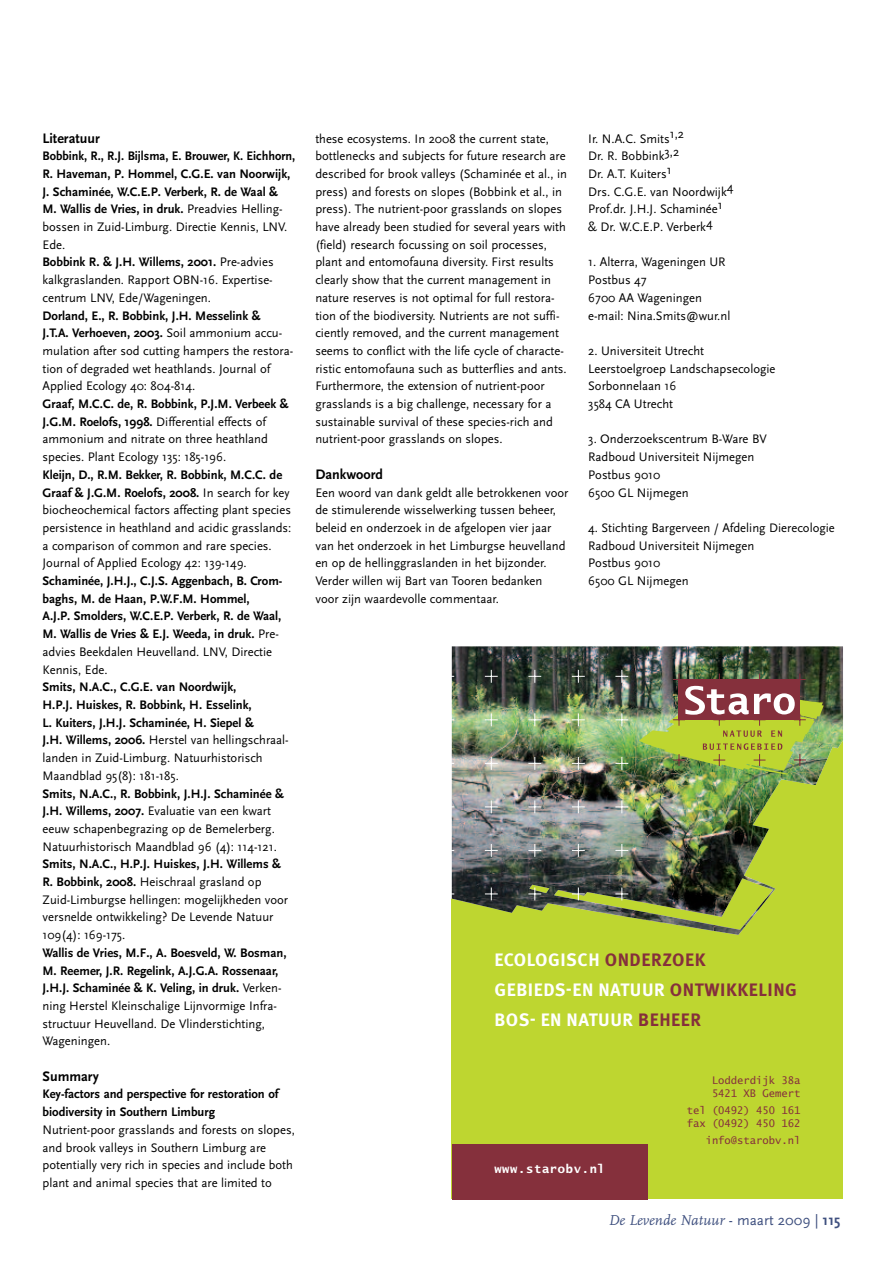
<style>
.page{position:relative;width:893px;height:1263px;background:#fff}
.page>*{position:absolute;margin:0;border:0;box-sizing:border-box;transform-origin:0 0}
.t1{font:18px/30px "Meta Pro Bold+VCYOBM";color:#fff}
.t2{font:italic 15px "FF Scala";color:#3f507f}
.t3{font:700 14.4px "Scala Sans";color:#000}
.t4{font:12.9px/17.7px "Scala Sans";color:#000}
.t5{font:700 12.9px/17.7px "Scala Sans";color:#000}
.t6{font:700 12.9px/17.7px "Scala Sans";color:#000;scale:.95 1}
.t7{font:12px "Lucida Sans Typewriter Std Bd+JJPQRQ";letter-spacing:.06em;color:#fff}
.t8{font:10.5px/12.9px "Lucida Sans Typewriter Std+ICRMJE";color:#85303c}
.s1{font-weight:400}
.s2{font-weight:700}
.s3{color:#85303c}
.s4{font-family:"Scala Sans";font-style:normal}
.s5{font-family:"Scala Sans";font-weight:700;font-style:normal}
</style>
<div class="page">
<div style="left:452px;top:646px;width:391px;height:553px;background:#bed630"></div>
<img style="left:452px;top:646px;width:391px;height:289px">
<svg style="left:485px;top:670px;width:13px;height:13px"></svg>
<svg style="left:485px;top:713px;width:13px;height:13px"></svg>
<svg style="left:485px;top:757px;width:13px;height:13px"></svg>
<svg style="left:485px;top:800px;width:13px;height:13px"></svg>
<svg style="left:485px;top:844px;width:13px;height:13px"></svg>
<svg style="left:485px;top:887px;width:13px;height:13px"></svg>
<svg style="left:485px;top:931px;width:13px;height:4px"></svg>
<svg style="left:528px;top:670px;width:13px;height:13px"></svg>
<svg style="left:528px;top:713px;width:13px;height:13px"></svg>
<svg style="left:528px;top:757px;width:13px;height:13px"></svg>
<svg style="left:528px;top:800px;width:13px;height:13px"></svg>
<svg style="left:528px;top:844px;width:13px;height:13px"></svg>
<svg style="left:528px;top:887px;width:13px;height:13px"></svg>
<svg style="left:528px;top:931px;width:13px;height:4px"></svg>
<svg style="left:572px;top:670px;width:13px;height:13px"></svg>
<svg style="left:572px;top:713px;width:13px;height:13px"></svg>
<svg style="left:572px;top:757px;width:13px;height:13px"></svg>
<svg style="left:572px;top:800px;width:13px;height:13px"></svg>
<svg style="left:572px;top:844px;width:13px;height:13px"></svg>
<svg style="left:572px;top:887px;width:13px;height:13px"></svg>
<svg style="left:572px;top:931px;width:13px;height:4px"></svg>
<svg style="left:615px;top:670px;width:13px;height:13px"></svg>
<svg style="left:615px;top:713px;width:13px;height:13px"></svg>
<svg style="left:615px;top:757px;width:13px;height:13px"></svg>
<svg style="left:615px;top:800px;width:13px;height:13px"></svg>
<svg style="left:615px;top:844px;width:13px;height:13px"></svg>
<svg style="left:615px;top:887px;width:13px;height:13px"></svg>
<svg style="left:615px;top:931px;width:13px;height:4px"></svg>
<svg style="left:659px;top:800px;width:7px;height:13px"></svg>
<svg style="left:659px;top:844px;width:7px;height:13px"></svg>
<svg style="left:659px;top:887px;width:7px;height:13px"></svg>
<svg style="left:659px;top:931px;width:7px;height:4px"></svg>
<img style="left:639px;top:670px;width:185px;height:105px">
<svg style="left:709px;top:800px;width:1px;height:13px"></svg>
<svg style="left:709px;top:844px;width:1px;height:13px"></svg>
<svg style="left:709px;top:887px;width:1px;height:13px"></svg>
<div style="left:452px;top:1144px;width:195px;height:55px;background:#85303c"></div>
<p class="t3" style="left:43px;top:129px;width:59px">Literatuur</p>
<p class="t6" style="left:43px;top:147px;width:267px">Bobbink, R., R.J. Bijlsma, E. Brouwer, K. Eichhorn, R. Haveman, P. Hommel, C.G.E. van Noorwijk, J. Schaminée, W.C.E.P. Verberk, R. de Waal &amp; M. Wallis de Vries, in druk. <span class="s1">Preadvies Helling&shy;bossen in Zuid-Limburg. Directie Kennis, LNV.<br>Ede.<br></span>Bobbink R. &amp; J.H. Willems, 2001. <span class="s1">Pre-advies kalkgraslanden. Rapport OBN-16. Expertise&shy;centrum LNV, Ede/Wageningen.</span></p>
<p class="t4" style="left:43px;top:306px;width:252px"><span class="s2">Dorland, E., R. Bobbink, J.H. Messelink &amp;<br>J.T.A. Verhoeven, 2003.</span> Soil ammonium accu&shy;mulation after sod cutting hampers the restora&shy;tion of degraded wet heathlands. Journal of Applied Ecology 40: 804-814.</p>
<p class="t4" style="left:43px;top:395px;width:248px"><span class="s2">Graaf, M.C.C. de, R. Bobbink, P.J.M. Verbeek &amp; J.G.M. Roelofs, 1998.</span> Differential effects of ammonium and nitrate on three heathland species. Plant Ecology 135: 185-196.</p>
<p class="t4" style="left:43px;top:465px;width:250px"><span class="s2">Kleijn, D., R.M. Bekker, R. Bobbink, M.C.C. de Graaf &amp; J.G.M. Roelofs, 2008.</span> In search for key biocheochemical factors affecting plant species persistence in heathland and acidic grasslands: a comparison of common and rare species.<br>Journal of Applied Ecology 42: 139-149.</p>
<p class="t5" style="left:43px;top:572px;width:241px">Schaminée, J.H.J., C.J.S. Aggenbach, B. Crom&shy;baghs, M. de Haan, P.W.F.M. Hommel,<br>A.J.P. Smolders, W.C.E.P. Verberk, R. de Waal, M. Wallis de Vries &amp; E.J. Weeda, in druk. <span class="s1">Pre&shy;advies Beekdalen Heuvelland. LNV, Directie Kennis, Ede.</span></p>
<p class="t5" style="left:43px;top:678px;width:248px">Smits, N.A.C., C.G.E. van Noordwijk,<br>H.P.J. Huiskes, R. Bobbink, H. Esselink,<br>L. Kuiters, J.H.J. Schaminée, H. Siepel &amp;<br>J.H. Willems, 2006. <span class="s1">Herstel van hellingschraal&shy;landen in Zuid-Limburg. Natuurhistorisch Maandblad 95(8): 181-185.</span></p>
<p class="t4" style="left:43px;top:784px;width:243px"><span class="s2">Smits, N.A.C., R. Bobbink, J.H.J. Schaminée &amp; J.H. Willems, 2007.</span> Evaluatie van een kwart eeuw schapenbegrazing op de Bemelerberg.<br>Natuurhistorisch Maandblad 96 (4): 114-121.</p>
<p class="t4" style="left:43px;top:855px;width:247px"><span class="s2">Smits, N.A.C., H.P.J. Huiskes, J.H. Willems &amp; R. Bobbink, 2008.</span> Heischraal grasland op Zuid-Limburgse hellingen: mogelijkheden voor versnelde ontwikkeling? De Levende Natuur 109(4): 169-175.</p>
<p class="t5" style="left:43px;top:943px;width:246px">Wallis de Vries, M.F., A. Boesveld, W. Bosman, M. Reemer, J.R. Regelink, A.J.G.A. Rossenaar, J.H.J. Schaminée &amp; K. Veling, in druk. <span class="s1">Verken&shy;ning Herstel Kleinschalige Lijnvormige Infra&shy;structuur Heuvelland. De Vlinderstichting, Wageningen.</span></p>
<p class="t3" style="left:43px;top:1067px;width:58px">Summary</p>
<p class="t5" style="left:43px;top:1085px;width:237px">Key-factors and perspective for restoration of biodiversity in Southern Limburg</p>
<p class="t4" style="left:43px;top:1120px;width:254px">Nutrient-poor grasslands and forests on slopes, and brook valleys in Southern Limburg are potentially very rich in species and include both plant and animal species that are limited to</p>
<p class="t4" style="left:315px;top:129px;width:253px">these ecosystems. In 2008 the current state, bottlenecks and subjects for future research are described for brook valleys (Schaminée et al., in press) and forests on slopes (Bobbink et al., in press). The nutrient-poor grasslands on slopes have already been studied for several years with (field) research focussing on soil processes, plant and entomofauna diversity. First results clearly show that the current management in nature reserves is not optimal for full restora&shy;tion of the biodiversity. Nutrients are not suffi&shy;ciently removed, and the current management seems to conflict with the life cycle of characte&shy;ristic entomofauna such as butterflies and ants.<br>Furthermore, the extension of nutrient-poor grasslands is a big challenge, necessary for a sustainable survival of these species-rich and nutrient-poor grasslands on slopes.</p>
<p class="t3" style="left:315px;top:465px;width:69px">Dankwoord</p>
<p class="t4" style="left:315px;top:483px;width:255px">Een woord van dank geldt alle betrokkenen voor de stimulerende wisselwerking tussen beheer, beleid en onderzoek in de afgelopen vier jaar van het onderzoek in het Limburgse heuvelland en op de hellinggraslanden in het bijzonder.<br>Verder willen wij Bart van Tooren bedanken voor zijn waardevolle commentaar.</p>
<p class="t4" style="left:588px;top:129px;width:147px">Ir. N.A.C. Smits1,2<br>Dr. R. Bobbink3,2<br>Dr. A.T. Kuiters1<br>Drs. C.G.E. van Noordwijk4<br>Prof.dr. J.H.J. Schaminée1 &amp; Dr. W.C.E.P. Verberk4</p>
<p class="t4" style="left:588px;top:253px;width:144px">1. Alterra, Wageningen UR<br>Postbus 47<br>6700 AA Wageningen e-mail: Nina.Smits@wur.nl</p>
<p class="t4" style="left:588px;top:342px;width:189px">2. Universiteit Utrecht<br>Leerstoelgroep Landschapsecologie<br>Sorbonnelaan 16<br>3584 CA Utrecht</p>
<p class="t4" style="left:588px;top:430px;width:180px">3. Onderzoekscentrum B-Ware BV<br>Radboud Universiteit Nijmegen<br>Postbus 9010<br>6500 GL Nijmegen</p>
<p class="t4" style="left:588px;top:519px;width:248px">4. Stichting Bargerveen / Afdeling Dierecologie<br>Radboud Universiteit Nijmegen<br>Postbus 9010<br>6500 GL Nijmegen</p>
<h1 class="t1" style="left:494px;top:947px;width:304px">ECOLOGISCH <span class="s3">ONDERZOEK<br></span>GEBIEDS-EN NATUUR <span class="s3">ONTWIKKELING<br></span>BOS- EN NATUUR <span class="s3">BEHEER</span></h1>
<p class="t7" style="left:494px;top:1164px;width:112px">www.starobv.nl</p>
<p class="t8" style="left:712px;top:1074px;width:90px">Lodderdijk 38a<br>5421 XB Gemert</p>
<p class="t8" style="left:687px;top:1105px;width:115px">tel (0492) 450 161 fax (0492) 450 162</p>
<p class="t8" style="left:706px;top:1135px;width:96px">info@starobv.nl</p>
<p class="t2" style="left:608px;top:1211px;width:234px">De Levende Natuur <span class="s4">- maart 2009 |</span> <span class="s5">115</span></p>
</div>
